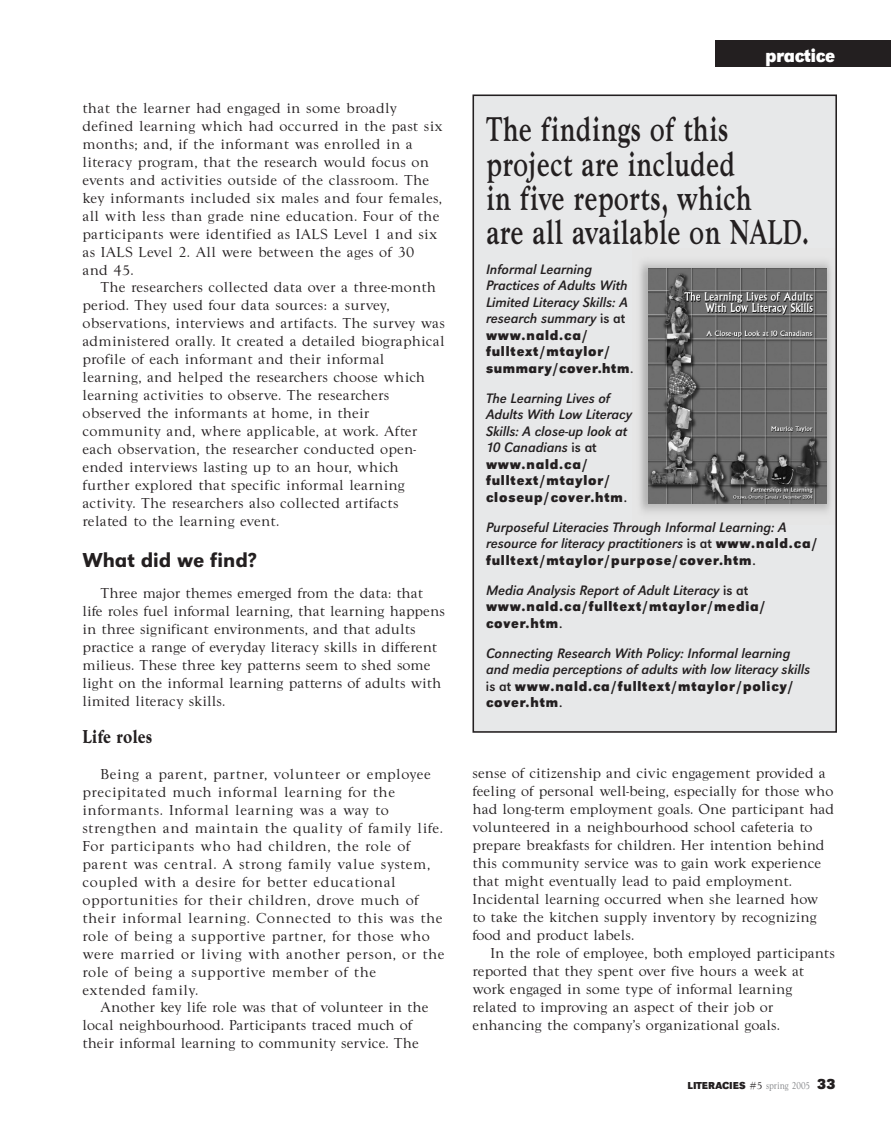
<style>
.page{position:relative;width:891px;height:1134px;background:#fff}
.page>*{position:absolute;margin:0;border:0;box-sizing:border-box;transform-origin:0 0}
.t1{font:500 36px/34.5px "Goudy Wtc T";color:#231f20;scale:.7 1}
.t2{font:500 21px "URW Grotesk T";color:#231f20}
.t3{font:700 19.5px "Goudy Wtc T";color:#231f20;scale:.8 1}
.t4{font:700 19.5px "URW Grotesk T";letter-spacing:-.01em;color:#fff;scale:.9 1}
.t5{font:15px/18px "Goudy Wtc T";letter-spacing:.005em;color:#231f20}
.t6{font:15px/18px "Goudy Wtc T";letter-spacing:.035em;color:#231f20}
.t7{font:italic 14.25px/16.5px "URW Grotesk T";color:#231f20;scale:.95 1}
.t8{font:700 14.25px/16.5px "URW Grotesk T";letter-spacing:.06em;color:#231f20;scale:.95 1}
.t9{font:700 14.25px "URW Grotesk T";letter-spacing:.04em;color:#231f20;scale:.95 1}
.t10{font:700 10.5px "URW Grotesk T";color:#231f20}
.s1{font-style:normal}
.s2{font-weight:400}
.s3{font-weight:400;font-style:italic}
.s4{font-family:"Goudy Wtc T";font-weight:400}
.s5{font-family:"Goudy Wtc T";font-weight:400;color:#808285}
.s6{font-size:15px}
</style>
<div class="page">
<div style="left:715px;top:40px;width:176px;height:28px;background:#231f20"></div>
<div style="left:473px;top:95px;width:363px;height:637px;background:#e7e8e9"></div>
<img style="left:639px;top:261px;width:192px;height:252px">
<div style="left:473px;top:95px;width:364px;height:638px;border:2px solid #231f20"></div>
<img style="left:648px;top:269px;width:178px;height:234px">
<p class="t5" style="left:82px;top:100px;width:362px">that the learner had engaged in some broadly defined learning which had occurred in the past six months; and, if the informant was enrolled in a literacy program, that the research would focus on events and activities outside of the classroom. The key informants included six males and four females, all with less than grade nine education. Four of the participants were identified as IALS Level 1 and six as IALS Level 2. All were between the ages of 30 and 45.</p>
<p class="t5" style="left:82px;top:280px;width:364px;text-indent:18px">The researchers collected data over a three-month period. They used four data sources: a survey, observations, interviews and artifacts. The survey was administered orally. It created a detailed biographical profile of each informant and their informal learning, and helped the researchers choose which learning activities to observe. The researchers observed the informants at home, in their community and, where applicable, at work. After each observation, the researcher conducted open&shy;ended interviews lasting up to an hour, which further explored that specific informal learning activity. The researchers also collected artifacts related to the learning event.</p>
<h3 class="t2" style="left:82px;top:552px;width:176px">What did we find?</h3>
<p class="t5" style="left:82px;top:586px;width:364px;text-indent:18px">Three major themes emerged from the data: that life roles fuel informal learning, that learning happens in three significant environments, and that adults practice a range of everyday literacy skills in different milieus. These three key patterns seem to shed some light on the informal learning patterns of adults with limited literacy skills.</p>
<h4 class="t3" style="left:82px;top:729px;width:89px">Life roles</h4>
<p class="t6" style="left:82px;top:766px;width:364px;text-indent:18px">Being a parent, partner, volunteer or employee precipitated much informal learning for the informants. Informal learning was a way to strengthen and maintain the quality of family life.<br>For participants who had children, the role of parent was central. A strong family value system, coupled with a desire for better educational opportunities for their children, drove much of their informal learning. Connected to this was the role of being a supportive partner, for those who were married or living with another person, or the role of being a supportive member of the<br>extended family.</p>
<p class="t5" style="left:82px;top:1000px;width:348px;text-indent:18px">Another key life role was that of volunteer in the local neighbourhood. Participants traced much of their informal learning to community service. The</p>
<p class="t4" style="left:766px;top:48px;width:79px">practice</p>
<p class="t1" style="left:486px;top:115px;width:464px">The findings of this project are included<br>in five reports, which<br>are all available on NALD.</p>
<p class="t7" style="left:486px;top:262px;width:151px">Informal Learning<br>Practices of Adults With<br>Limited Literacy Skills: A</p>
<p class="t8" style="left:486px;top:328px;width:133px">www.nald.ca/ fulltext/mtaylor/</p>
<p class="t7" style="left:486px;top:391px;width:132px">The Learning Lives of</p>
<p class="t7" style="left:486px;top:312px;width:148px">research summary <span class="s1">is at</span></p>
<p class="t9" style="left:486px;top:363px;width:157px">summary/cover.htm<span class="s2">.</span></p>
<p class="t7" style="left:486px;top:408px;width:155px">Adults With Low Literacy<br>Skills: A close-up look at<br>10 Canadians <span class="s1">is at</span></p>
<p class="t8" style="left:486px;top:490px;width:150px">closeup/cover.htm<span class="s2">.</span></p>
<p class="t8" style="left:486px;top:537px;width:351px"><span class="s3">resource for literacy practitioners</span> <span class="s2">is at</span> www.nald.ca/ fulltext/mtaylor/purpose/cover.htm<span class="s2">.</span></p>
<p class="t7" style="left:486px;top:583px;width:278px">Media Analysis Report of Adult Literacy <span class="s1">is at</span></p>
<p class="t8" style="left:486px;top:616px;width:82px">cover.htm<span class="s2">.</span></p>
<p class="t7" style="left:628px;top:646px;width:5px">i</p>
<p class="t8" style="left:486px;top:679px;width:325px"><span class="s2">is at</span> www.nald.ca/fulltext/mtaylor/policy/ cover.htm<span class="s2">.</span></p>
<p class="t8" style="left:486px;top:457px;width:133px">www.nald.ca/ fulltext/mtaylor/</p>
<p class="t7" style="left:486px;top:520px;width:318px">Purposeful Literacies Through Informal Learning: A</p>
<p class="t8" style="left:486px;top:600px;width:296px">www.nald.ca/fulltext/mtaylor/media/</p>
<p class="t7" style="left:486px;top:646px;width:343px">Connecting Research W th Policy: Informal learning and media perceptions of adults with low literacy skills</p>
<p class="t5" style="left:473px;top:766px;width:363px">sense of citizenship and civic engagement provided a feeling of personal well-being, especially for those who had long-term employment goals. One participant had volunteered in a neighbourhood school cafeteria to prepare breakfasts for children. Her intention behind this community service was to gain work experience that might eventually lead to paid employment.<br>Incidental learning occurred when she learned how to take the kitchen supply inventory by recognizing food and product labels.</p>
<p class="t5" style="left:472px;top:946px;width:364px;text-indent:18px">In the role of employee, both employed participants reported that they spent over five hours a week at work engaged in some type of informal learning related to improving an aspect of their job or enhancing the company’s organizational goals.</p>
<h5 class="t10" style="left:688px;top:1081px;width:149px">LITERACIES <span class="s4">#5</span> <span class="s5">spring 2005</span> <span class="s6">33</span></h5>
</div>
